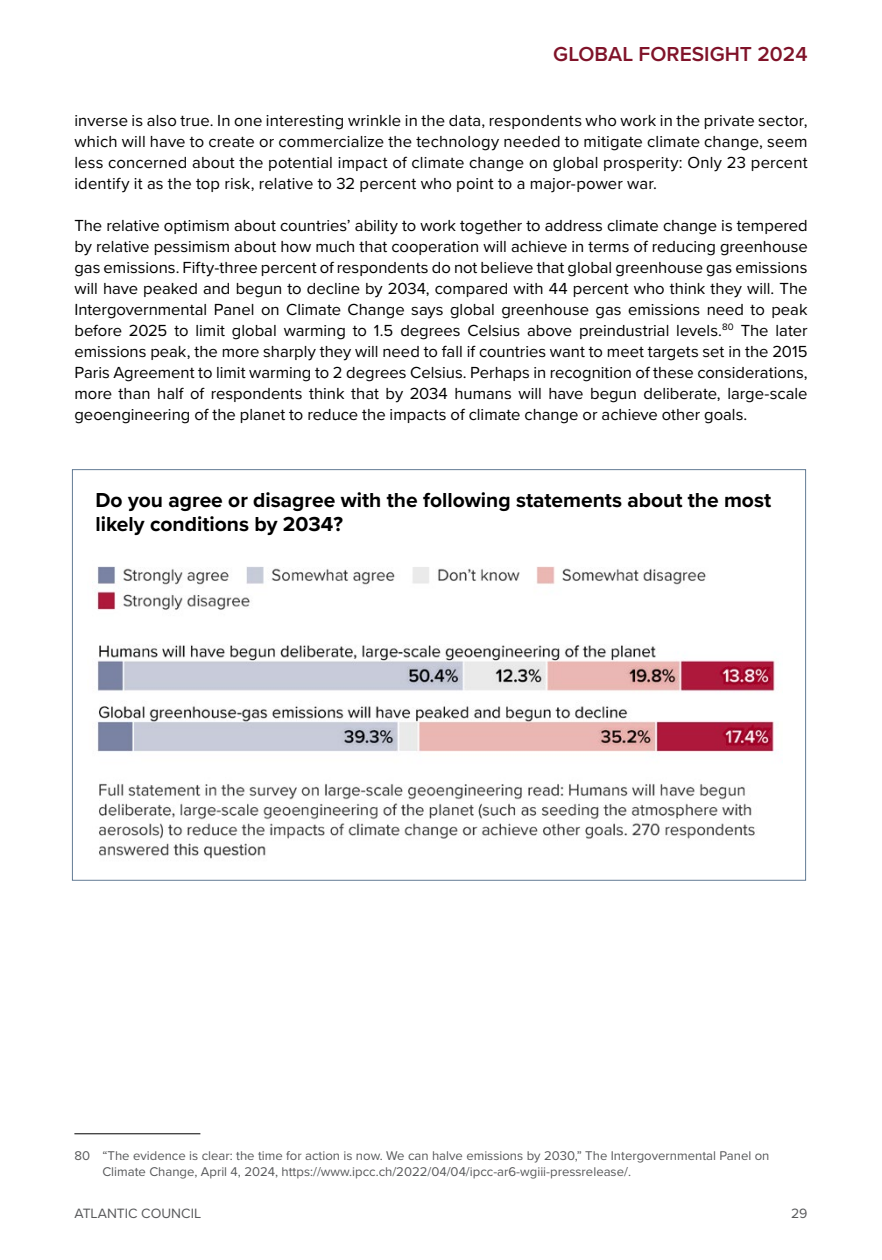
<style>
.page{position:relative;width:882px;height:1260px;background:#fff}
.page>*{position:absolute;margin:0;border:0;box-sizing:border-box;transform-origin:0 0}
.BOD_Heads{font:700 21px/24.5px "Proxima Nova";color:#000}
.t1{font:600 21px "Proxima Nova";color:#801329}
.IB_-_Body_NEW{font:16.62px/21px "Proxima Nova";color:#000;text-align:justify}
.t2{font:14px "Proxima Nova";color:#58595b}
._5_Footnotes{font:13.12px/15.8px "Proxima Nova";color:#58595b}
</style>
<div class="page">
<hr style="left:74px;top:1133px;width:126px;height:1px;background:#000">
<img style="left:92px;top:566px;width:683px;height:293px">
<p class="t1" style="left:553px;top:39px;width:256px">GLOBAL FORESIGHT 2024</p>
<p class="IB_-_Body_NEW" style="left:74px;top:109px;width:735px">inverse is also true. In one interesting wrinkle in the data, respondents who work in the private sector, which will have to create or commercialize the technology needed to mitigate climate change, seem less concerned about the potential impact of climate change on global prosperity: Only 23 percent identify it as the top risk, relative to 32 percent who point to a major-power war.</p>
<p class="IB_-_Body_NEW" style="left:74px;top:214px;width:735px">The relative optimism about countries’ ability to work together to address climate change is tempered by relative pessimism about how much that cooperation will achieve in terms of reducing greenhouse gas emissions. Fifty-three percent of respondents do not believe that global greenhouse gas emissions will have peaked and begun to decline by 2034, compared with 44 percent who think they will. The Intergovernmental Panel on Climate Change says global greenhouse gas emissions need to peak before 2025 to limit global warming to 1.5 degrees Celsius above preindustrial levels.<sup>80</sup> The later emissions peak, the more sharply they will need to fall if countries want to meet targets set in the 2015<br>Paris Agreement to limit warming to 2 degrees Celsius. Perhaps in recognition of these considerations, more than half of respondents think that by 2034 humans will have begun deliberate, large-scale geoengineering of the planet to reduce the impacts of climate change or achieve other goals.</p>
<p class="BOD_Heads" style="left:96px;top:487px;width:677px">Do you agree or disagree with the following statements about the most likely conditions by 2034?</p>
<p class="_5_Footnotes" style="left:102px;top:1147px;width:669px;text-indent:-28px">80 “The evidence is clear: the time for action is now. We can halve emissions by 2030,” The Intergovernmental Panel on<br>Climate Change, April 4, 2024, https://www.ipcc.ch/2022/04/04/ipcc-ar6-wgiii-pressrelease/.</p>
<p class="t2" style="left:74px;top:1203px;width:128px">ATLANTIC COUNCIL</p>
<p class="t2" style="left:791px;top:1203px;width:18px">29</p>
</div>
